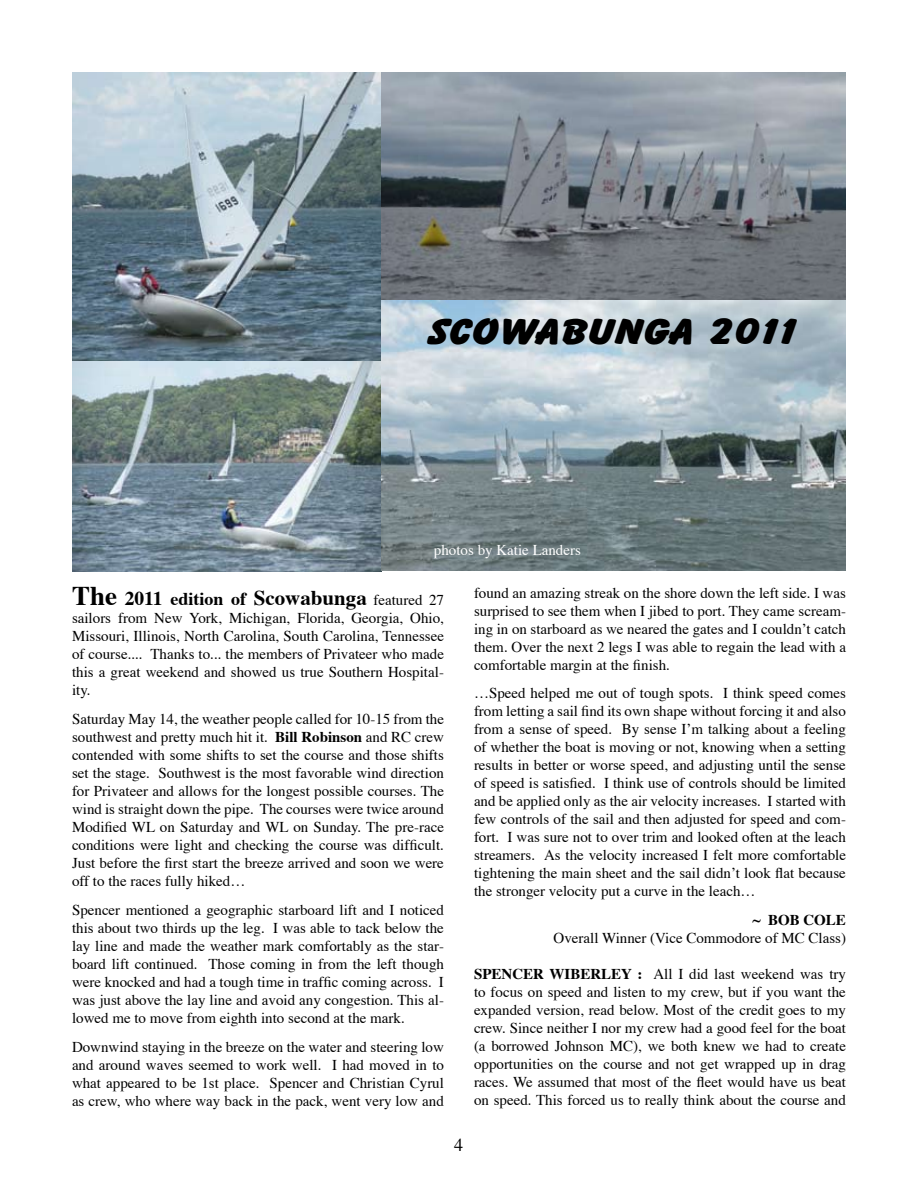
<style>
.page{position:relative;width:918px;height:1188px;background:#fff}
.page>*{position:absolute;margin:0;border:0;box-sizing:border-box;transform-origin:0 0}
.t1{font:36px "Bazooka";color:#000;scale:1.3 1}
.t2{font:700 21px "Times";color:#000}
.t3{font:15px/18px "Times";color:#000;text-align:justify}
.t4{font:15px "Times";color:#fff}
.t5{font:700 15px "Times";color:#000}
.s1{font-size:27px}
.s2{font-size:19.5px}
.s3{font-size:18px}
.s4{font-weight:400;font-size:15px}
.s5{font-weight:700}
</style>
<div class="page">
<img style="left:72px;top:72px;width:310px;height:499px">
<img style="left:382px;top:72px;width:464px;height:228px">
<img style="left:382px;top:300px;width:464px;height:271px">
<h1 class="t1" style="left:429px;top:310px;width:285px">SCOWABUNGA 2011</h1>
<p class="t4" style="left:434px;top:536px;width:149px">photos by Katie Landers</p>
<h2 class="t2" style="left:72px;top:578px;width:374px"><span class="s1">The</span> <span class="s2">2011</span> <span class="s3">edition of</span> Scowabunga <span class="s4">featured 27</span></h2>
<p class="t3" style="left:72px;top:608px;width:374px">sailors from New York, Michigan, Florida, Georgia, Ohio, Missouri, Illinois, North Carolina, South Carolina, Tennessee of course.... Thanks to... the members of Privateer who made this a great weekend and showed us true Southern Hospital&shy;ity.</p>
<p class="t3" style="left:72px;top:709px;width:374px">Saturday May 14, the weather people called for 10-15 from the southwest and pretty much hit it. <span class="s5">Bill Robinson</span> and RC crew contended with some shifts to set the course and those shifts set the stage. Southwest is the most favorable wind direction for Privateer and allows for the longest possible courses. The wind is straight down the pipe. The courses were twice around Modified WL on Saturday and WL on Sunday. The pre-race conditions were light and checking the course was difficult.<br>Just before the first start the breeze arrived and soon we were off to the races fully hiked…</p>
<p class="t3" style="left:72px;top:900px;width:374px">Spencer mentioned a geographic starboard lift and I noticed this about two thirds up the leg. I was able to tack below the lay line and made the weather mark comfortably as the star&shy;board lift continued. Those coming in from the left though were knocked and had a tough time in traffic coming across. I was just above the lay line and avoid any congestion. This al&shy;lowed me to move from eighth into second at the mark.</p>
<p class="t3" style="left:72px;top:1036px;width:374px">Downwind staying in the breeze on the water and steering low and around waves seemed to work well. I had moved in to what appeared to be 1st place. Spencer and Christian Cyrul as crew, who where way back in the pack, went very low and</p>
<p class="t3" style="left:474px;top:582px;width:374px">found an amazing streak on the shore down the left side. I was surprised to see them when I jibed to port. They came scream&shy;ing in on starboard as we neared the gates and I couldn’t catch them. Over the next 2 legs I was able to regain the lead with a comfortable margin at the finish.</p>
<p class="t3" style="left:474px;top:683px;width:374px">…Speed helped me out of tough spots. I think speed comes from letting a sail find its own shape without forcing it and also from a sense of speed. By sense I’m talking about a feeling of whether the boat is moving or not, knowing when a setting results in better or worse speed, and adjusting until the sense of speed is satisfied. I think use of controls should be limited and be applied only as the air velocity increases. I started with few controls of the sail and then adjusted for speed and com&shy;fort. I was sure not to over trim and looked often at the leach streamers. As the velocity increased I felt more comfortable tightening the main sheet and the sail didn’t look flat because the stronger velocity put a curve in the leach…</p>
<p class="t5" style="left:753px;top:906px;width:95px">~ BOB COLE</p>
<p class="t3" style="left:554px;top:928px;width:294px">Overall Winner (Vice Commodore of MC Class)</p>
<p class="t3" style="left:474px;top:964px;width:374px"><span class="s5">SPENCER WIBERLEY :</span> All I did last weekend was try to focus on speed and listen to my crew, but if you want the expanded version, read below. Most of the credit goes to my crew. Since neither I nor my crew had a good feel for the boat (a borrowed Johnson MC), we both knew we had to create opportunities on the course and not get wrapped up in drag races. We assumed that most of the fleet would have us beat on speed. This forced us to really think about the course and</p>
</div>
